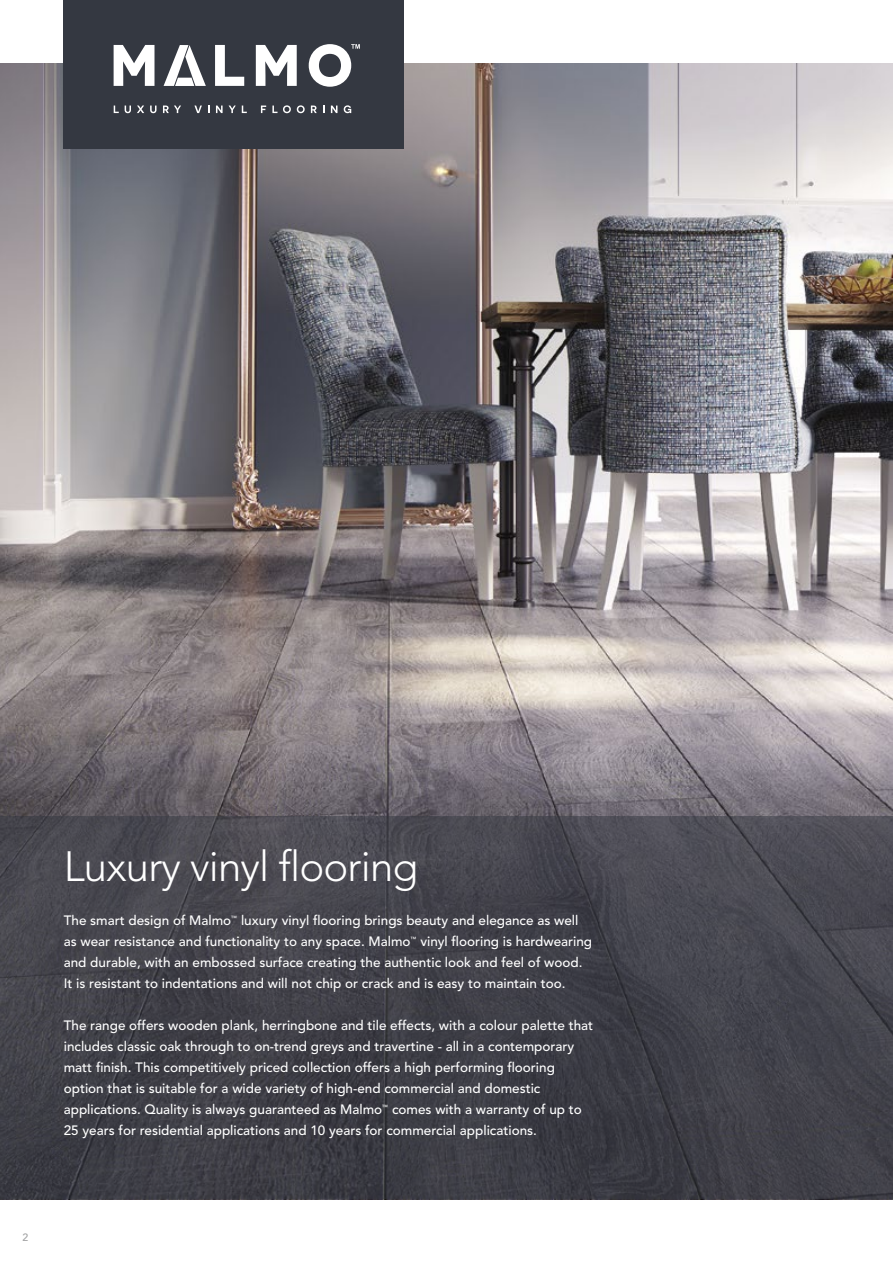
<style>
.page{position:relative;width:893px;height:1263px;background:#fff}
.page>*{position:absolute;margin:0;border:0;box-sizing:border-box;transform-origin:0 0}
.t1{font:300 42px "Avenir";letter-spacing:-.02em;color:#fff}
.t2{font:500 13.5px/21px "Avenir";color:#fff}
.t3{font:500 10.5px "Avenir";color:#a2a3a4}
.t4{font:500 6px "Avenir";color:#fff}
</style>
<div class="page">
<img style="left:0;top:64px;width:893px;height:752px">
<svg style="left:0;top:816px;width:893px;height:383px;background:#42424a"></svg>
<div style="left:64px;top:0;width:340px;height:149px;background:#343841"></div>
<svg style="left:114px;top:45px;width:40px;height:41px"></svg>
<svg style="left:215px;top:45px;width:29px;height:41px"></svg>
<svg style="left:256px;top:45px;width:41px;height:41px"></svg>
<svg style="left:164px;top:45px;width:42px;height:41px"></svg>
<svg style="left:114px;top:106px;width:5px;height:7px"></svg>
<svg style="left:125px;top:106px;width:6px;height:7px"></svg>
<svg style="left:137px;top:106px;width:7px;height:7px"></svg>
<svg style="left:150px;top:106px;width:6px;height:7px"></svg>
<svg style="left:163px;top:106px;width:18px;height:7px"></svg>
<svg style="left:194px;top:106px;width:8px;height:7px"></svg>
<svg style="left:216px;top:106px;width:7px;height:7px"></svg>
<svg style="left:229px;top:106px;width:7px;height:7px"></svg>
<svg style="left:242px;top:106px;width:5px;height:7px"></svg>
<svg style="left:261px;top:106px;width:5px;height:7px"></svg>
<svg style="left:272px;top:106px;width:5px;height:7px"></svg>
<svg style="left:283px;top:105px;width:8px;height:8px"></svg>
<svg style="left:297px;top:105px;width:8px;height:8px"></svg>
<svg style="left:311px;top:106px;width:6px;height:7px"></svg>
<svg style="left:331px;top:106px;width:6px;height:7px"></svg>
<svg style="left:344px;top:105px;width:7px;height:8px"></svg>
<svg style="left:309px;top:44px;width:51px;height:43px"></svg>
<h1 class="t1" style="left:64px;top:842px;width:356px">Luxury vinyl flooring</h1>
<p class="t2" style="left:64px;top:910px;width:169px">The smart design of Malmo</p>
<p class="t4" style="left:231px;top:915px;width:7px">™</p>
<p class="t2" style="left:64px;top:910px;width:516px;text-indent:177px">luxury vinyl flooring brings beauty and elegance as well as wear resistance and functionality to any space. Malmo</p>
<p class="t2" style="left:64px;top:931px;width:530px;text-indent:357px">vinyl flooring is hardwearing and durable, with an embossed surface creating the authentic look and feel of wood.<br>It is resistant to indentations and will not chip or crack and is easy to maintain too.</p>
<p class="t2" style="left:64px;top:1015px;width:531px">The range offers wooden plank, herringbone and tile effects, with a colour palette that includes classic oak through to on-trend greys and travertine - all in a contemporary matt finish. This competitively priced collection offers a high performing flooring option that is suitable for a wide variety of high-end commercial and domestic applications. Quality is always guaranteed as Malmo</p>
<p class="t4" style="left:411px;top:936px;width:7px">™</p>
<p class="t2" style="left:64px;top:1099px;width:520px;text-indent:328px">comes with a warranty of up to<br>25 years for residential applications and 10 years for commercial applications.</p>
<p class="t4" style="left:382px;top:1104px;width:8px">™</p>
<p class="t3" style="left:23px;top:1231px;width:7px">2</p>
</div>
